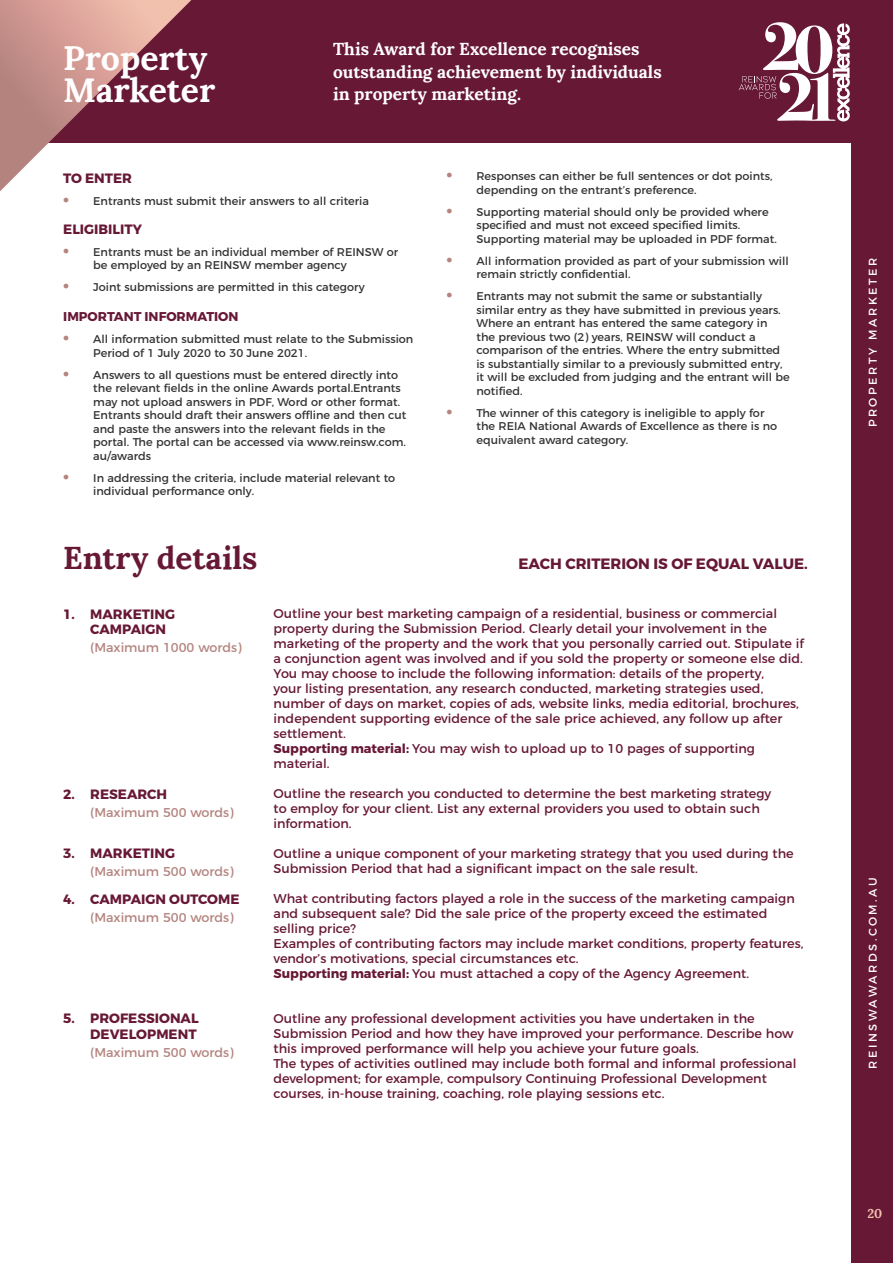
<style>
.page{position:relative;width:893px;height:1263px;background:#671835}
.page>*{position:absolute;margin:0;border:0;box-sizing:border-box;transform-origin:0 0}
.t1{font:700 33.75px/32.2px "Lora";color:#fff}
.t2{font:700 31.5px "Lora";color:#671835}
.t3{font:700 17.25px/22.5px "Lora";color:#fff}
.t4{font:700 15px "Montserrat";color:#671835}
.t5{font:700 13.5px/15.8px "Montserrat";color:#671835}
.t6{font:12.75px/15px "Montserrat";color:#671835}
.t7{font:12.75px "Montserrat";color:#b4847f}
.t8{font:700 12.75px "Montserrat";color:#671835}
.t9{font:700 12.75px "Lora";color:#f2c1ae}
.t10{font:11.25px/13.5px "Montserrat";color:#333}
.t11{font:11.25px "Montserrat";letter-spacing:.225em;color:#fff}
.s1{font-weight:700;font-size:18px;color:#b4847f}
.s2{font-weight:700}
</style>
<div class="page">
<div style="left:0;top:143px;width:850px;height:1120px;background:#fff"></div>
<svg style="left:739px;top:22px;width:111px;height:99px"></svg>
<svg style="left:0;top:0;width:191px;height:191px"></svg>
<h1 class="t1" style="left:63px;top:38px;width:154px">Property<br>Marketer</h1>
<h3 class="t3" style="left:333px;top:36px;width:330px">This Award for Excellence recognises outstanding achievement by individuals in property marketing.</h3>
<p class="t5" style="left:63px;top:170px;width:70px">TO ENTER</p>
<p class="t10" style="left:63px;top:193px;width:307px"><span class="s1">•</span> Entrants must submit their answers to all criteria</p>
<p class="t5" style="left:63px;top:221px;width:80px">ELIGIBILITY</p>
<p class="t10" style="left:93px;top:244px;width:306px;text-indent:-30px"><span class="s1">•</span> Entrants must be an individual member of REINSW or be employed by an REINSW member agency</p>
<p class="t10" style="left:63px;top:280px;width:303px"><span class="s1">•</span> Joint submissions are permitted in this category</p>
<p class="t8" style="left:63px;top:309px;width:177px">IMPORTANT INFORMATION</p>
<p class="t10" style="left:93px;top:332px;width:322px;text-indent:-30px"><span class="s1">•</span> All information submitted must relate to the Submission<br>Period of 1 July 2020 to 30 June 2021.</p>
<p class="t10" style="left:93px;top:367px;width:315px;text-indent:-30px"><span class="s1">•</span> Answers to all questions must be entered directly into the relevant fields in the online Awards portal.Entrants may not upload answers in PDF, Word or other format.<br>Entrants should draft their answers offline and then cut and paste the answers into the relevant fields in the portal. The portal can be accessed via www.reinsw.com. au/awards</p>
<p class="t10" style="left:93px;top:470px;width:303px;text-indent:-30px"><span class="s1">•</span> In addressing the criteria, include material relevant to individual performance only.</p>
<h2 class="t2" style="left:63px;top:531px;width:196px">Entry details</h2>
<p class="t10" style="left:476px;top:169px;width:297px;text-indent:-30px"><span class="s1">•</span> Responses can either be full sentences or dot points, depending on the entrant’s preference.</p>
<p class="t10" style="left:476px;top:204px;width:302px;text-indent:-30px"><span class="s1">•</span> Supporting material should only be provided where specified and must not exceed specified limits.<br>Supporting material may be uploaded in PDF format.</p>
<p class="t10" style="left:476px;top:253px;width:314px;text-indent:-30px"><span class="s1">•</span> All information provided as part of your submission will remain strictly confidential.</p>
<p class="t10" style="left:476px;top:289px;width:315px;text-indent:-30px"><span class="s1">•</span> Entrants may not submit the same or substantially similar entry as they have submitted in previous years.<br>Where an entrant has entered the same category in<br>the previous two (2) years, REINSW will conduct a comparison of the entries. Where the entry submitted is substantially similar to a previously submitted entry, it will be excluded from judging and the entrant will be notified.</p>
<p class="t10" style="left:476px;top:405px;width:302px;text-indent:-30px"><span class="s1">•</span> The winner of this category is ineligible to apply for the REIA National Awards of Excellence as there is no equivalent award category.</p>
<p class="t4" style="left:518px;top:554px;width:291px">EACH CRITERION IS OF EQUAL VALUE.</p>
<p class="t5" style="left:90px;top:606px;width:86px;text-indent:-27px">1. MARKETING<br>CAMPAIGN</p>
<p class="t7" style="left:90px;top:638px;width:153px">(Maximum 1000 words)</p>
<p class="t5" style="left:63px;top:786px;width:105px">2. RESEARCH</p>
<p class="t7" style="left:90px;top:802px;width:145px">(Maximum 500 words)</p>
<p class="t5" style="left:63px;top:845px;width:113px">3. MARKETING</p>
<p class="t7" style="left:90px;top:861px;width:145px">(Maximum 500 words)</p>
<p class="t5" style="left:63px;top:892px;width:178px">4. CAMPAIGN OUTCOME</p>
<p class="t7" style="left:90px;top:908px;width:145px">(Maximum 500 words)</p>
<p class="t5" style="left:63px;top:1010px;width:137px;text-align:right">5. PROFESSIONAL<br>DEVELOPMENT</p>
<p class="t7" style="left:90px;top:1042px;width:145px">(Maximum 500 words)</p>
<p class="t6" style="left:274px;top:605px;width:532px">Outline your best marketing campaign of a residential, business or commercial property during the Submission Period. Clearly detail your involvement in the marketing of the property and the work that you personally carried out. Stipulate if a conjunction agent was involved and if you sold the property or someone else did.<br>You may choose to include the following information: details of the property,<br>your listing presentation, any research conducted, marketing strategies used, number of days on market, copies of ads, website links, media editorial, brochures, independent supporting evidence of the sale price achieved, any follow up after settlement.<br><span class="s2">Supporting material:</span> You may wish to upload up to 10 pages of supporting material.</p>
<p class="t6" style="left:274px;top:785px;width:499px">Outline the research you conducted to determine the best marketing strategy to employ for your client. List any external providers you used to obtain such information.</p>
<p class="t6" style="left:274px;top:845px;width:522px">Outline a unique component of your marketing strategy that you used during the<br>Submission Period that had a significant impact on the sale result.</p>
<p class="t6" style="left:274px;top:890px;width:531px">What contributing factors played a role in the success of the marketing campaign and subsequent sale? Did the sale price of the property exceed the estimated selling price?<br>Examples of contributing factors may include market conditions, property features, vendor’s motivations, special circumstances etc.<br><span class="s2">Supporting material:</span> You must attached a copy of the Agency Agreement.</p>
<p class="t6" style="left:274px;top:1010px;width:524px">Outline any professional development activities you have undertaken in the Submission Period and how they have improved your performance. Describe how this improved performance will help you achieve your future goals.<br>The types of activities outlined may include both formal and informal professional development; for example, compulsory Continuing Professional Development courses, in-house training, coaching, role playing sessions etc.</p>
<p class="t11" style="left:864px;top:427px;width:171px;rotate:-90deg">PROPERTY MARKETER</p>
<p class="t11" style="left:864px;top:1068px;width:193px;rotate:-90deg">REINSWAWARDS.COM.AU</p>
<p class="t9" style="left:867px;top:1202px;width:16px">20</p>
</div>
